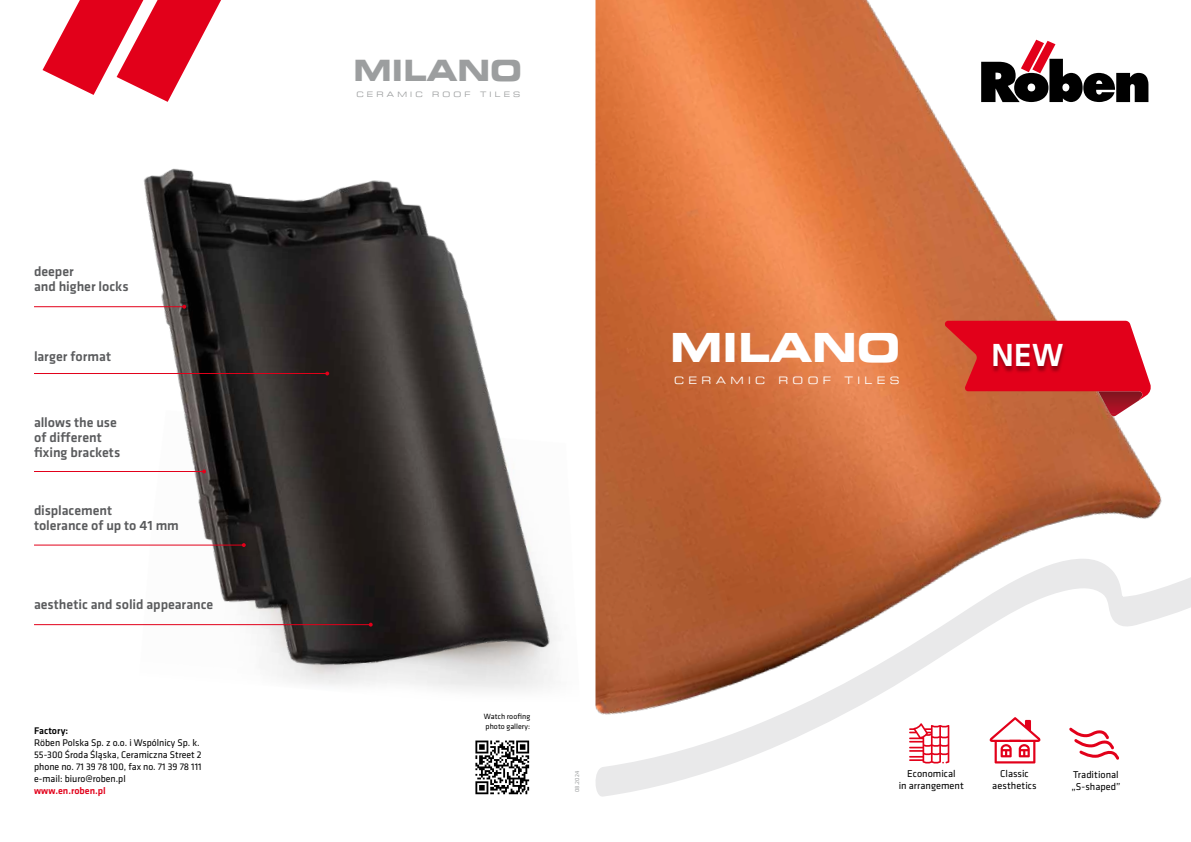
<style>
.page{position:relative;width:1191px;height:842px;background:#fff}
.page>*{position:absolute;margin:0;border:0;box-sizing:border-box;transform-origin:0 0}
.t1{font:700 39.6px "Square 721 Ex EU";color:#fff}
.t2{font:500 33.1px "Klavika Basic";color:#fff}
.t3{font:700 28.9px "Square 721 Ex EU";color:#9c9e9f}
.t4{font:500 14px/15px "Klavika Basic";letter-spacing:-.005em;color:#5a5b5d}
.t5{font:10.3px/11.9px "Klavika Basic";color:#000;text-align:center}
.t6{font:10.1px "Square 721 Ex EU";letter-spacing:.43em;color:#fff}
.t7{font:10px/12px "Klavika Basic";color:#000}
.t8{font:500 10px "Klavika Basic";color:#e2001a}
.t9{font:500 10px "Klavika Basic";color:#000}
.t10{font:7.9px/9.4px "Klavika Basic";letter-spacing:.005em;color:#000}
.t11{font:7.4px "Square 721 Ex EU";letter-spacing:.425em;color:#9c9e9f}
.t12{font:6px "Klavika Basic";letter-spacing:.02em;color:#9c9e9f}
</style>
<div class="page">
<img style="left:595px;top:0;width:567px;height:537px">
<img style="left:48px;top:128px;width:578px;height:563px">
<svg style="left:43px;top:0;width:178px;height:102px"></svg>
<svg style="left:943px;top:321px;width:208px;height:95px;background:#d83233"></svg>
<div style="left:991px;top:345px;width:75px;height:29px;background:#000;opacity:.34"></div>
<svg style="left:592px;top:537px;width:599px;height:260px"></svg>
<svg style="left:981px;top:40px;width:167px;height:62px"></svg>
<hr style="left:34px;top:306px;width:150px;height:1px;background:#e2001a">
<svg style="left:182px;top:305px;width:4px;height:4px"></svg>
<hr style="left:34px;top:373px;width:293px;height:1px;background:#e2001a">
<hr style="left:34px;top:624px;width:337px;height:1px;background:#e2001a">
<svg style="left:369px;top:623px;width:4px;height:4px"></svg>
<hr style="left:34px;top:471px;width:170px;height:1px;background:#e2001a">
<svg style="left:202px;top:469px;width:4px;height:4px"></svg>
<hr style="left:34px;top:545px;width:210px;height:1px;background:#e2001a">
<svg style="left:242px;top:543px;width:4px;height:4px"></svg>
<svg style="left:475px;top:740px;width:54px;height:54px"></svg>
<p class="t4" style="left:34px;top:263px;width:96px">deeper<br>and higher locks</p>
<p class="t4" style="left:34px;top:348px;width:78px">larger format</p>
<p class="t4" style="left:34px;top:414px;width:88px">allows the use of different fixing brackets</p>
<p class="t4" style="left:34px;top:503px;width:146px">displacement<br>tolerance of up to 41 mm</p>
<p class="t4" style="left:34px;top:596px;width:181px">aesthetic and solid appearance</p>
<p class="t9" style="left:34px;top:724px;width:36px">Factory:</p>
<p class="t7" style="left:34px;top:737px;width:169px">Röben Polska Sp. z o.o. i Wspólnicy Sp. k.<br>55-300 Środa Śląska, Ceramiczna Street 2 phone no. 71 39 78 100, fax no. 71 39 78 111 e-mail: biuro@roben.pl</p>
<p class="t8" style="left:34px;top:784px;width:73px">www.en.roben.pl</p>
<h3 class="t3" style="left:353px;top:53px;width:170px">MILANO</h3>
<p class="t11" style="left:356px;top:90px;width:68px">CERAMIC</p>
<p class="t11" style="left:432px;top:90px;width:40px">ROOF</p>
<p class="t11" style="left:480px;top:90px;width:42px">TILES</p>
<h1 class="t1" style="left:670px;top:324px;width:232px">MILANO</h1>
<p class="t6" style="left:674px;top:375px;width:92px">CERAMIC</p>
<p class="t6" style="left:778px;top:375px;width:54px">ROOF</p>
<p class="t6" style="left:844px;top:375px;width:57px">TILES</p>
<h2 class="t2" style="left:991px;top:333px;width:74px">NEW</h2>
<p class="t10" style="left:483px;top:711px;width:48px">Watch roofing photo gallery:</p>
<p class="t12" style="left:573px;top:792px;width:23px;rotate:-90deg">08.2024</p>
<p class="t5" style="left:899px;top:768px;width:66px">Economical<br>in arrangement</p>
<p class="t5" style="left:1071px;top:768px;width:51px;text-align:left">Traditional „S-shaped”</p>
<p class="t5" style="left:992px;top:768px;width:46px">Classic aesthetics</p>
</div>
